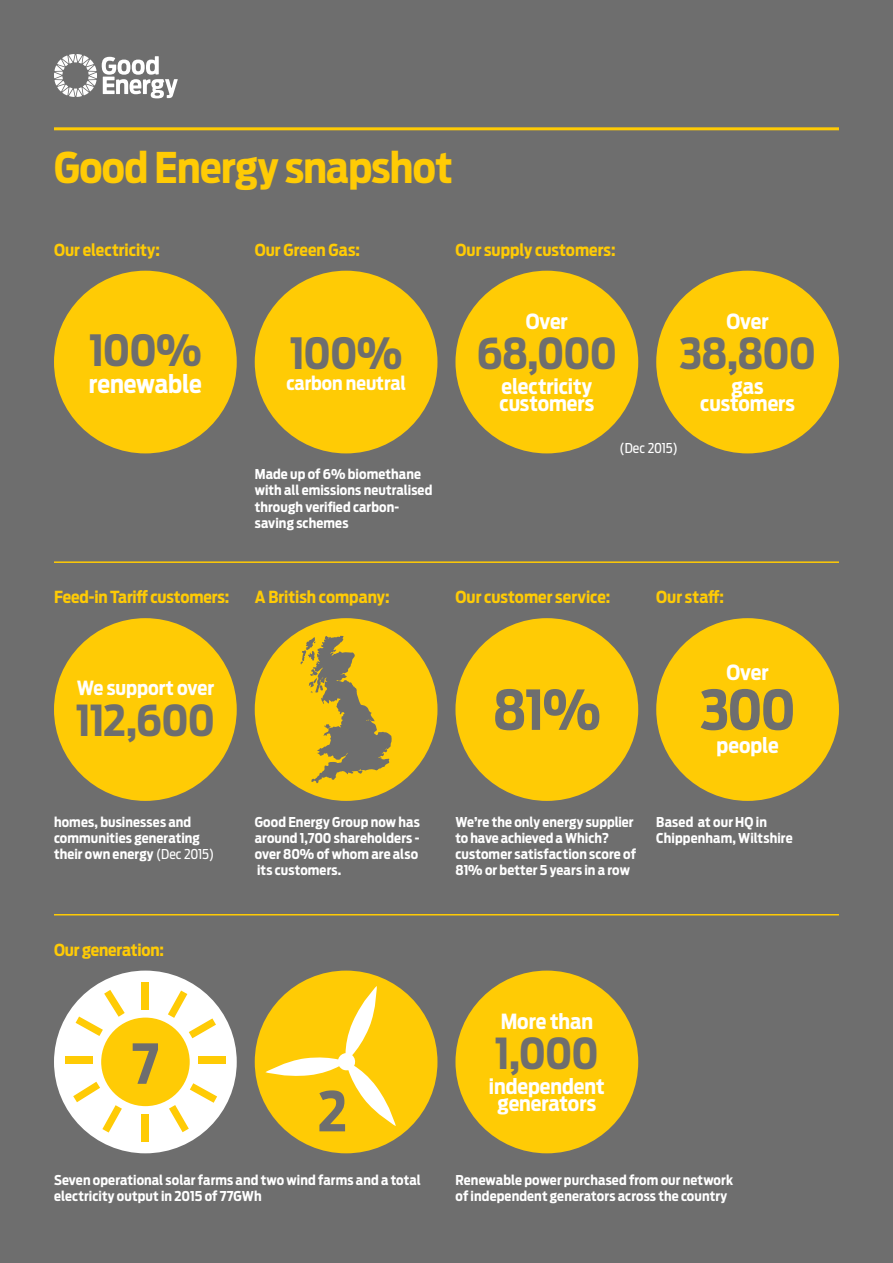
<style>
.page{position:relative;width:893px;height:1263px;background:#6e6e6e}
.page>*{position:absolute;margin:0;border:0;box-sizing:border-box;transform-origin:0 0}
.t1{font:700 54.6px "Antenna Cond";color:#6e6e6e}
.t2{font:700 42.75px "Antenna Cond";letter-spacing:-.025em;color:#6e6e6e}
.t3{font:700 42.45px "Antenna Cond";letter-spacing:-.02em;color:#6e6e6e}
.t4{font:700 42px "Antenna Cond";letter-spacing:-.015em;color:#ffcb05}
.t5{font:700 24.75px "Antenna Cond";letter-spacing:-.005em;color:#fff}
.t6{font:700 20.7px/17px "Antenna Cond";letter-spacing:-.005em;color:#fff;text-align:center}
.t7{font:700 19.35px "Antenna Cond";letter-spacing:-.005em;color:#fff}
.t8{font:700 18.75px "Antenna Cond";letter-spacing:-.005em;color:#fff}
.t9{font:700 16.5px "Antenna Cond";color:#ffcb05}
.t10{font:700 13.5px/16.2px "Antenna Cond";letter-spacing:.01em;color:#fff}
.t11{font:13.5px "Antenna Cond";letter-spacing:-.01em;color:#fff}
.s1{font-weight:400}
</style>
<div class="page">
<div style="left:255px;top:970px;width:182px;height:183px;background:#ffcb05;border-radius:50%"></div>
<svg style="left:265px;top:986px;width:131px;height:140px"></svg>
<div style="left:54px;top:970px;width:183px;height:183px;background:#fff;border-radius:50%"></div>
<div style="left:142px;top:982px;width:7px;height:27px;background:#ffcb05"></div>
<div style="left:141px;top:1114px;width:8px;height:28px;background:#ffcb05"></div>
<div style="left:198px;top:1057px;width:28px;height:7px;background:#ffcb05"></div>
<div style="left:65px;top:1056px;width:27px;height:7px;background:#ffcb05"></div>
<svg style="left:76px;top:990px;width:49px;height:46px"></svg>
<svg style="left:169px;top:1083px;width:48px;height:49px"></svg>
<svg style="left:73px;top:1082px;width:49px;height:50px"></svg>
<svg style="left:168px;top:990px;width:48px;height:48px"></svg>
<div style="left:101px;top:1017px;width:89px;height:89px;background:#ffcb05;border-radius:50%"></div>
<div style="left:255px;top:618px;width:182px;height:183px;background:#ffcb05;border-radius:50%"></div>
<svg style="left:54px;top:54px;width:124px;height:44px"></svg>
<hr style="left:54px;top:127px;width:785px;height:3px;background:#ffcb05">
<div style="left:54px;top:271px;width:183px;height:182px;background:#ffcb05;border-radius:50%"></div>
<div style="left:255px;top:271px;width:182px;height:182px;background:#ffcb05;border-radius:50%"></div>
<div style="left:455px;top:271px;width:183px;height:182px;background:#ffcb05;border-radius:50%"></div>
<div style="left:455px;top:970px;width:183px;height:183px;background:#ffcb05;border-radius:50%"></div>
<div style="left:54px;top:618px;width:183px;height:183px;background:#ffcb05;border-radius:50%"></div>
<div style="left:455px;top:618px;width:183px;height:183px;background:#ffcb05;border-radius:50%"></div>
<div style="left:656px;top:618px;width:183px;height:183px;background:#ffcb05;border-radius:50%"></div>
<div style="left:656px;top:271px;width:183px;height:182px;background:#ffcb05;border-radius:50%"></div>
<svg style="left:300px;top:636px;width:92px;height:148px"></svg>
<hr style="left:54px;top:561px;width:785px;height:2px;background:#ffcb05">
<hr style="left:54px;top:914px;width:785px;height:1px;background:#ffcb05">
<p class="t4" style="left:54px;top:143px;width:400px">Good Energy snapshot</p>
<p class="t9" style="left:54px;top:240px;width:108px">Our electricity:</p>
<p class="t9" style="left:455px;top:240px;width:162px">Our supply customers:</p>
<p class="t9" style="left:255px;top:240px;width:107px">Our Green Gas:</p>
<p class="t6" style="left:526px;top:313px;width:44px">Over</p>
<p class="t6" style="left:726px;top:313px;width:44px">Over</p>
<p class="t2" style="left:89px;top:325px;width:114px">100%</p>
<p class="t5" style="left:89px;top:369px;width:115px">renewable</p>
<p class="t2" style="left:290px;top:328px;width:114px">100%</p>
<p class="t8" style="left:286px;top:372px;width:121px">carbon neutral</p>
<p class="t3" style="left:477px;top:328px;width:142px">68,000</p>
<p class="t6" style="left:499px;top:378px;width:96px;text-align:left">electricity customers</p>
<p class="t3" style="left:679px;top:328px;width:138px">38,800</p>
<p class="t6" style="left:700px;top:378px;width:96px">gas customers</p>
<p class="t9" style="left:54px;top:587px;width:177px">Feed-in Tariff customers:</p>
<p class="t7" style="left:77px;top:676px;width:139px">We support over</p>
<p class="t3" style="left:76px;top:695px;width:141px">112,600</p>
<p class="t10" style="left:255px;top:466px;width:179px">Made up of 6% biomethane with all emissions neutralised through verified carbon&shy;saving schemes</p>
<p class="t11" style="left:620px;top:440px;width:60px">(Dec 2015)</p>
<p class="t9" style="left:255px;top:587px;width:136px">A British company:</p>
<p class="t9" style="left:455px;top:587px;width:156px">Our customer service:</p>
<p class="t9" style="left:656px;top:587px;width:69px">Our staff:</p>
<p class="t6" style="left:726px;top:664px;width:44px">Over</p>
<p class="t1" style="left:493px;top:677px;width:109px">81%</p>
<p class="t1" style="left:700px;top:677px;width:97px">300</p>
<p class="t6" style="left:716px;top:737px;width:64px">people</p>
<p class="t10" style="left:54px;top:814px;width:162px">homes, businesses and communities generating their own energy <span class="s1">(Dec 2015)</span></p>
<p class="t10" style="left:255px;top:814px;width:167px">Good Energy Group now has around 1,700 shareholders - over 80% of whom are also its customers.</p>
<p class="t9" style="left:54px;top:940px;width:111px">Our generation:</p>
<p class="t1" style="left:132px;top:1031px;width:29px">7</p>
<p class="t1" style="left:318px;top:1079px;width:31px">2</p>
<p class="t10" style="left:54px;top:1172px;width:368px">Seven operational solar farms and two wind farms and a total electricity output in 2015 of 77GWh</p>
<p class="t10" style="left:455px;top:814px;width:182px">We’re the only energy supplier to have achieved a Which? customer satisfaction score of<br>81% or better 5 years in a row</p>
<p class="t10" style="left:656px;top:814px;width:138px">Based at our HQ in<br>Chippenham, Wiltshire</p>
<p class="t6" style="left:501px;top:1013px;width:94px">More than</p>
<p class="t3" style="left:495px;top:1028px;width:105px">1,000</p>
<p class="t6" style="left:489px;top:1078px;width:117px">independent generators</p>
<p class="t10" style="left:455px;top:1172px;width:279px">Renewable power purchased from our network of independent generators across the country</p>
</div>
